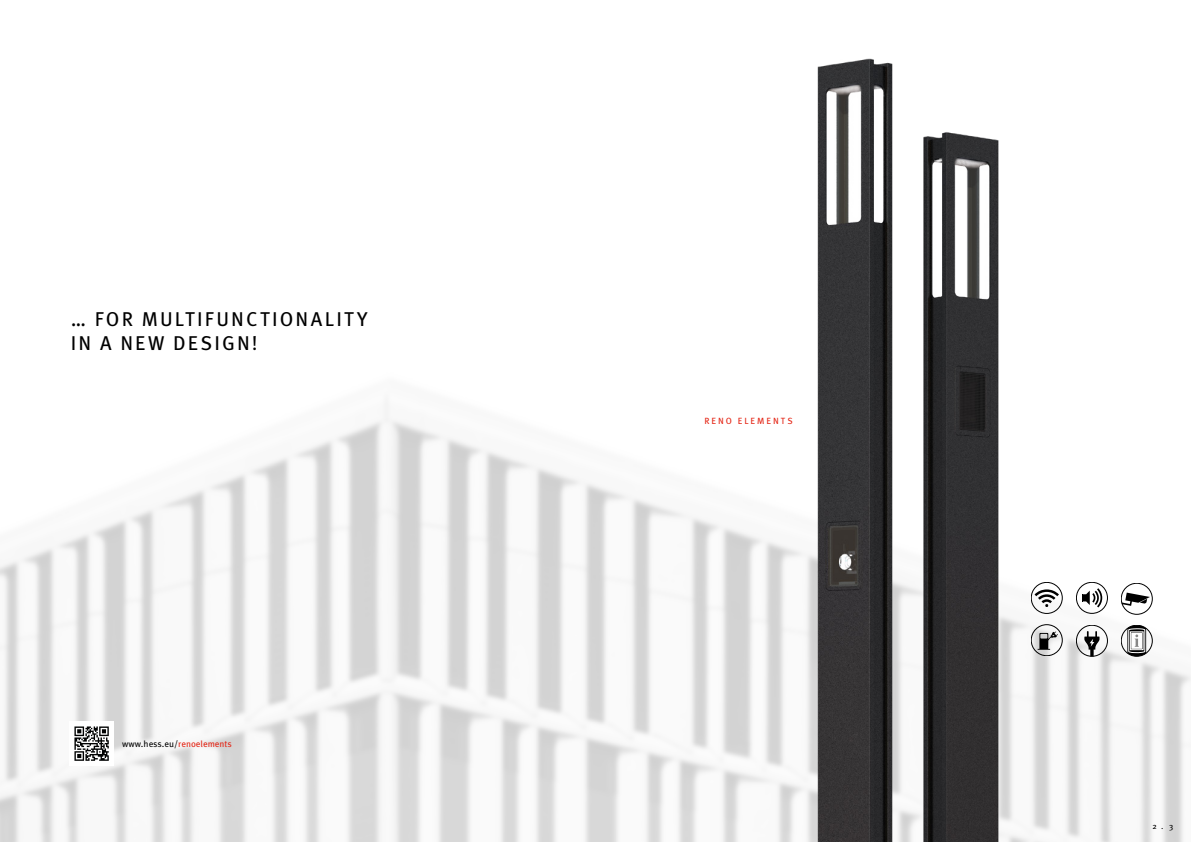
<style>
.page{position:relative;width:1191px;height:842px;background:#fff}
.page>*{position:absolute;margin:0;border:0;box-sizing:border-box;transform-origin:0 0}
.t1{font:20px/24px "Meta Pro";letter-spacing:.105em;color:#000}
.t2{font:9px "Meta Pro";color:#000}
.t3{font:9px "Meta Pro";letter-spacing:.225em;color:#e42313}
.t4{font:8px "Meta Pro";color:#000}
.s1{color:#e42313}
</style>
<div class="page">
<img style="left:0;top:402px;width:1191px;height:440px">
<img style="left:812px;top:58px;width:89px;height:784px">
<img style="left:917px;top:132px;width:90px;height:710px">
<div style="left:1121px;top:625px;width:31px;height:31px;border:1px solid #000;border-radius:50%"></div>
<svg style="left:1127px;top:625px;width:19px;height:31px"></svg>
<svg style="left:1121px;top:593px;width:29px;height:13px"></svg>
<div style="left:1121px;top:583px;width:31px;height:31px;border:1px solid #000;border-radius:50%"></div>
<svg style="left:1081px;top:588px;width:21px;height:19px"></svg>
<div style="left:1076px;top:582px;width:31px;height:32px;border:1px solid #000;border-radius:50%"></div>
<svg style="left:1084px;top:631px;width:15px;height:25px"></svg>
<div style="left:1076px;top:625px;width:31px;height:31px;border:1px solid #000;border-radius:50%"></div>
<svg style="left:1037px;top:631px;width:21px;height:19px"></svg>
<div style="left:1031px;top:624px;width:31px;height:32px;border:1px solid #000;border-radius:50%"></div>
<svg style="left:1034px;top:589px;width:25px;height:18px"></svg>
<div style="left:1031px;top:582px;width:31px;height:32px;border:1px solid #000;border-radius:50%"></div>
<div style="left:69px;top:721px;width:45px;height:45px;background:#fff"></div>
<svg style="left:74px;top:726px;width:35px;height:35px"></svg>
<p class="t1" style="left:71px;top:307px;width:298px">… FOR MULTIFUNCTIONALITY<br>IN A NEW DESIGN!</p>
<p class="t2" style="left:122px;top:738px;width:111px">www.hess.eu/<span class="s1">renoelements</span></p>
<p class="t3" style="left:704px;top:416px;width:90px">RENO ELEMENTS</p>
<p class="t4" style="left:1152px;top:821px;width:22px">2 . 3</p>
</div>
